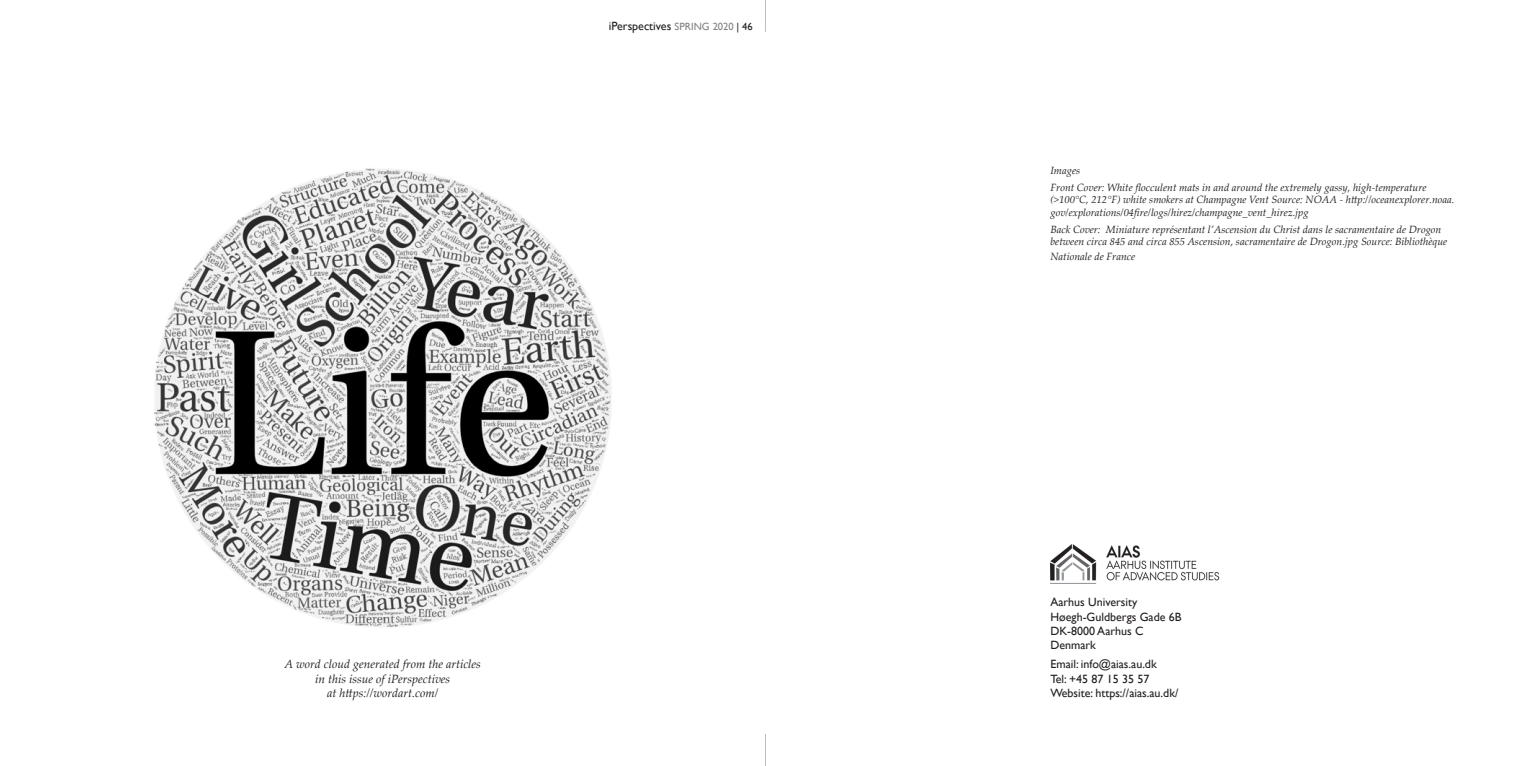
<style>
.page{position:relative;width:1531px;height:766px;background:#fff}
.page>*{position:absolute;margin:0;border:0;box-sizing:border-box;transform-origin:0 0}
.t1{font:12px/14.4px "Gill Sans";color:#231f20}
.t2{font:italic 12px/14.4px "Palatino Linotype";color:#231f20;text-align:center}
.t3{font:italic 10.5px/12.6px "Palatino Linotype";color:#231f20}
.s1{font-size:10.5px;color:#808285}
.s2{font-size:10.5px}
</style>
<div class="page">
<img style="left:1050px;top:544px;width:170px;height:39px">
<hr style="left:765px;top:0;width:1px;height:32px;background:#bcbdc0">
<hr style="left:765px;top:733px;width:1px;height:32px;background:#bcbdc0">
<img style="left:154px;top:168px;width:457px;height:459px">
<p class="t1" style="left:609px;top:19px;width:146px">iPerspectives <span class="s1">SPRING 2020</span> <span class="s2">| 46</span></p>
<p class="t2" style="left:284px;top:656px;width:198px">A word cloud generated from the articles in this issue of iPerspectives<br>at https://wordart.com/</p>
<p class="t3" style="left:1050px;top:161px;width:378px;line-height:16.8px">Images<br>Front Cover: White flocculent mats in and around the extremely gassy, high-temperature</p>
<p class="t3" style="left:1050px;top:193px;width:406px">(&gt;100°C, 212°F) white smokers at Champagne Vent Source: NOAA - http://oceanexplorer.noaa. gov/explorations/04fire/logs/hirez/champagne_vent_hirez.jpg</p>
<p class="t3" style="left:1050px;top:222px;width:398px">Back Cover: Miniature représentant l’Ascension du Christ dans le sacramentaire de Drogon between circa 845 and circa 855 Ascension, sacramentaire de Drogon.jpg Source: Bibliothèque</p>
<p class="t3" style="left:1050px;top:249px;width:86px">Nationale de France</p>
<p class="t1" style="left:1050px;top:595px;width:133px">Aarhus University<br>Høegh-Guldbergs Gade 6B<br>DK-8000 Aarhus C<br>Denmark</p>
<p class="t1" style="left:1050px;top:657px;width:130px">Email: info@aias.au.dk<br>Tel: +45 87 15 35 57<br>Website: https://aias.au.dk/</p>
</div>
